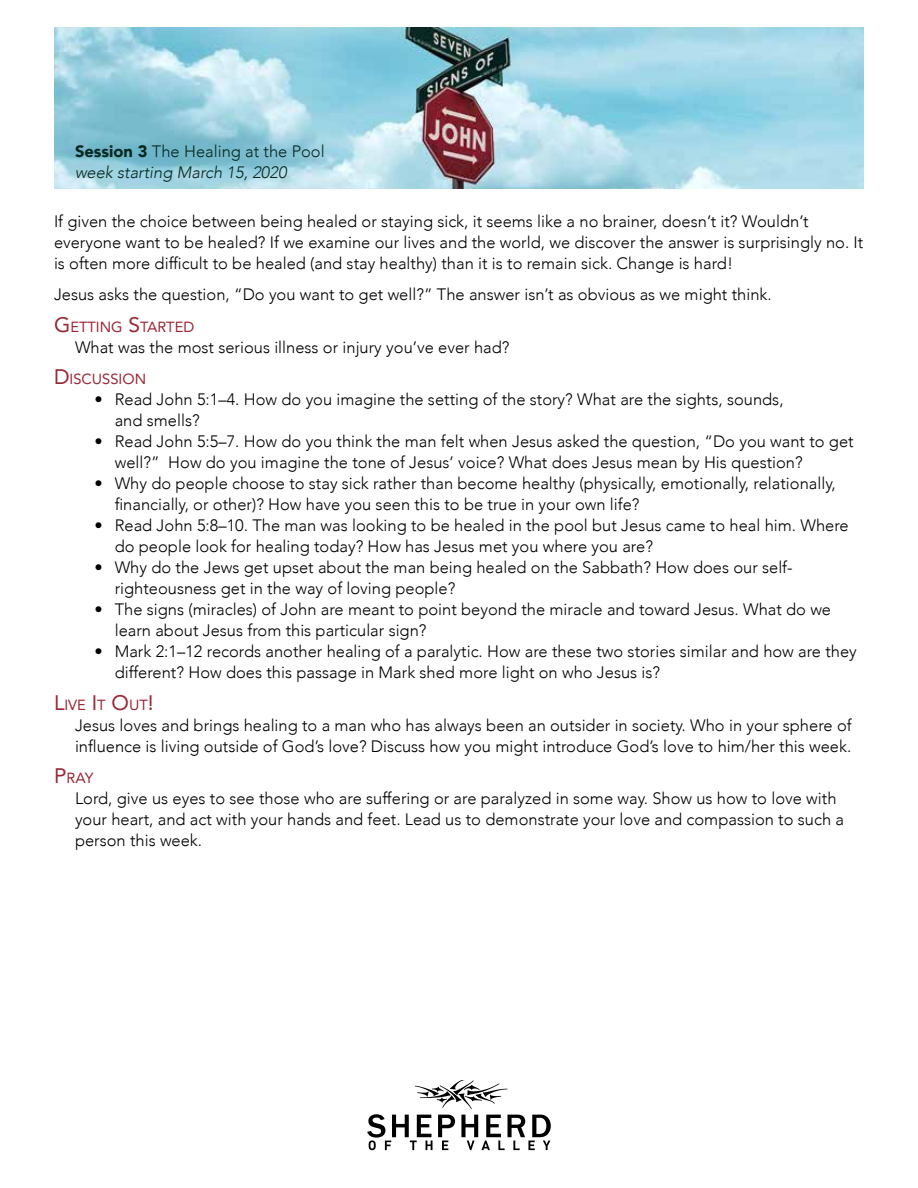
<style>
.page{position:relative;width:918px;height:1188px;background:#fff}
.page>*{position:absolute;margin:0;border:0;box-sizing:border-box;transform-origin:0 0}
.t1{font:300 16.5px/21px "Avenir";color:#000}
.t2{font:italic 300 16.5px/21px "Avenir";color:#062821}
.t3{font:14.7px "Avenir";color:#9a2836}
.s1{font-weight:900;font-style:normal}
.s2{font-style:normal}
.s3{font-size:21px}
</style>
<div class="page">
<svg style="left:367px;top:1080px;width:184px;height:70px"></svg>
<img style="left:54px;top:27px;width:810px;height:162px">
<p class="t2" style="left:75px;top:141px;width:251px"><span class="s1">Session 3</span> <span class="s2">The Healing at the Pool </span>week starting March 15, 2020</p>
<p class="t1" style="left:54px;top:210px;width:811px">If given the choice between being healed or staying sick, it seems like a no brainer, doesn’t it? Wouldn’t everyone want to be healed? If we examine our lives and the world, we discover the answer is surprisingly no. It is often more difficult to be healed (and stay healthy) than it is to remain sick. Change is hard!</p>
<p class="t1" style="left:54px;top:284px;width:719px">Jesus asks the question, “Do you want to get well?” The answer isn’t as obvious as we might think.</p>
<p class="t3" style="left:54px;top:315px;width:142px"><span class="s3">G</span>ETTING <span class="s3">S</span>TARTED</p>
<p class="t1" style="left:75px;top:336px;width:436px">What was the most serious illness or injury you’ve ever had?</p>
<p class="t3" style="left:54px;top:367px;width:94px"><span class="s3">D</span>ISCUSSION</p>
<p class="t1" style="left:115px;top:389px;width:670px;text-indent:-20px">• Read John 5:1–4. How do you imagine the setting of the story? What are the sights, sounds, and smells?</p>
<p class="t1" style="left:115px;top:431px;width:740px;text-indent:-20px">• Read John 5:5–7. How do you think the man felt when Jesus asked the question, “Do you want to get well?” How do you imagine the tone of Jesus’ voice? What does Jesus mean by His question?</p>
<p class="t1" style="left:115px;top:473px;width:723px;text-indent:-20px">• Why do people choose to stay sick rather than become healthy (physically, emotionally, relationally, financially, or other)? How have you seen this to be true in your own life?</p>
<p class="t1" style="left:115px;top:515px;width:736px;text-indent:-20px">• Read John 5:8–10. The man was looking to be healed in the pool but Jesus came to heal him. Where do people look for healing today? How has Jesus met you where you are?</p>
<p class="t1" style="left:115px;top:557px;width:679px;text-indent:-20px">• Why do the Jews get upset about the man being healed on the Sabbath? How does our self&shy;righteousness get in the way of loving people?</p>
<p class="t1" style="left:115px;top:599px;width:718px;text-indent:-20px">• The signs (miracles) of John are meant to point beyond the miracle and toward Jesus. What do we learn about Jesus from this particular sign?</p>
<p class="t1" style="left:115px;top:641px;width:744px;text-indent:-20px">• Mark 2:1–12 records another healing of a paralytic. How are these two stories similar and how are they different? How does this passage in Mark shed more light on who Jesus is?</p>
<p class="t3" style="left:54px;top:693px;width:101px"><span class="s3">L</span>IVE <span class="s3">I</span>T <span class="s3">O</span>UT<span class="s3">!</span></p>
<p class="t1" style="left:75px;top:714px;width:778px">Jesus loves and brings healing to a man who has always been an outsider in society. Who in your sphere of influence is living outside of God’s love? Discuss how you might introduce God’s love to him/her this week.</p>
<p class="t3" style="left:54px;top:766px;width:41px"><span class="s3">P</span>RAY</p>
<p class="t1" style="left:75px;top:788px;width:771px">Lord, give us eyes to see those who are suffering or are paralyzed in some way. Show us how to love with your heart, and act with your hands and feet. Lead us to demonstrate your love and compassion to such a person this week.</p>
</div>
